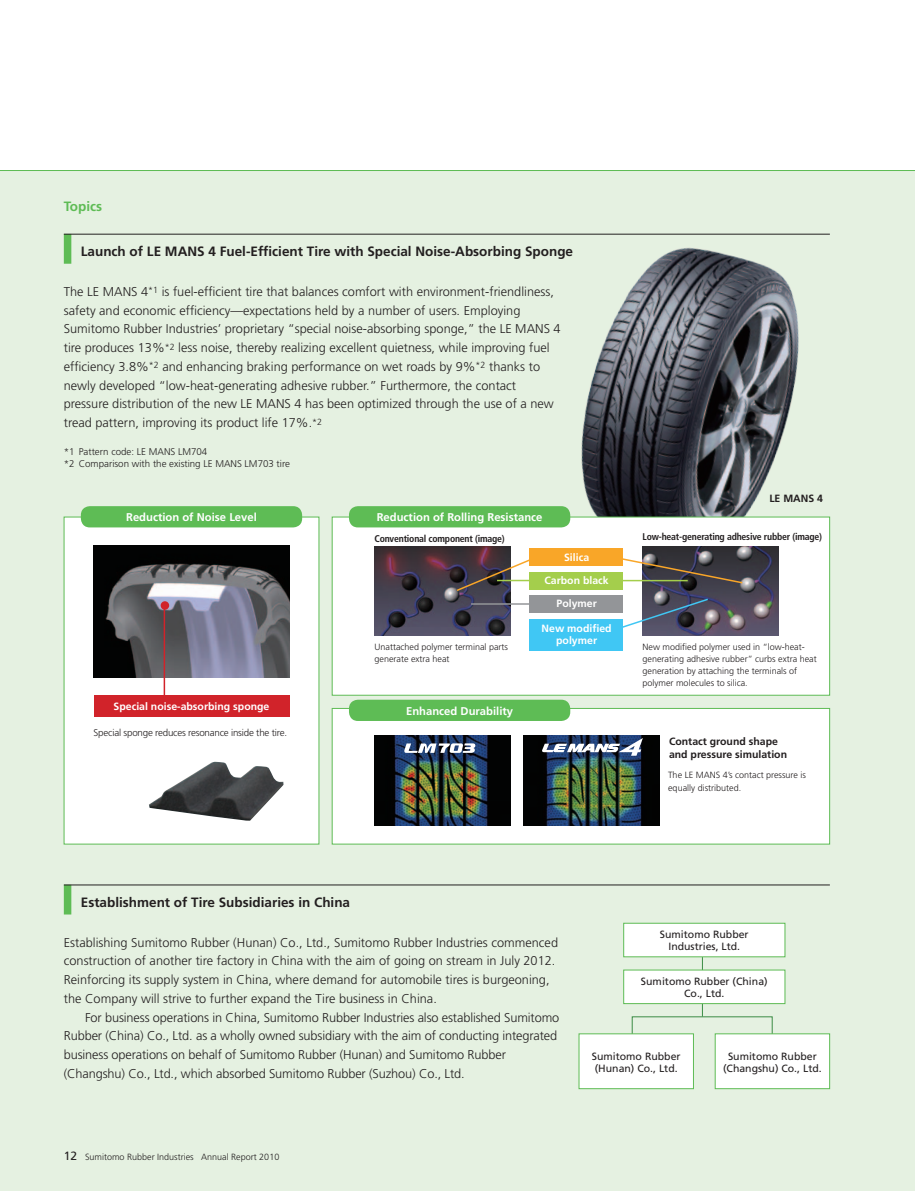
<style>
.page{position:relative;width:915px;height:1191px;background:#fff}
.page>*{position:absolute;margin:0;border:0;box-sizing:border-box;transform-origin:0 0}
.t1{font:700 13.5px "Frutiger";color:#231f20}
.t2{font:700 13.5px "Frutiger";color:#5ebc55}
.t3{font:300 12.75px/18.8px "Frutiger";color:#231f20}
.t4{font:700 11.25px "Frutiger";color:#fff}
.t5{font:10.5px/12px "Frutiger";color:#231f20;text-align:center}
.t6{font:700 10.5px/12px "Frutiger";color:#fff;text-align:center}
.t7{font:700 10.5px/13.5px "Frutiger";color:#231f20}
.t8{font:700 condensed 9.75px "Frutiger";letter-spacing:-.02em;color:#231f20}
.t9{font:300 9.75px/12px "Frutiger";color:#231f20}
.t10{font:300 9.75px "Frutiger";letter-spacing:-.02em;color:#231f20}
.t11{font:300 9px/12px "Frutiger";color:#231f20}
.s1{font-weight:400;font-size:12px}
</style>
<div class="page">
<div style="left:0;top:170px;width:914px;height:1021px;background:#e5f1e1"></div>
<div style="left:64px;top:234px;width:7px;height:30px;background:#5ebc55"></div>
<div style="left:64px;top:884px;width:7px;height:30px;background:#5ebc55"></div>
<img style="left:570px;top:247px;width:255px;height:270px">
<hr style="left:0;top:170px;width:914px;height:1px;background:#5ebc55">
<div style="left:332px;top:517px;width:497px;height:178px;background:#fff"></div>
<img style="left:374px;top:546px;width:136px;height:90px">
<img style="left:642px;top:546px;width:136px;height:90px">
<hr style="left:64px;top:234px;width:765px;height:1px;background:#231f20">
<hr style="left:64px;top:884px;width:765px;height:1px;background:#231f20">
<hr style="left:702px;top:957px;width:1px;height:59px;background:#3b8c45">
<div style="left:631px;top:1016px;width:141px;height:34px;border:1px solid #3b8c45"></div>
<div style="left:623px;top:923px;width:161px;height:34px;background:#fff;border:1px solid #5ebc55"></div>
<div style="left:578px;top:1033px;width:115px;height:56px;background:#fff;border:1px solid #5ebc55"></div>
<div style="left:714px;top:1033px;width:115px;height:56px;background:#fff;border:1px solid #5ebc55"></div>
<div style="left:623px;top:969px;width:161px;height:34px;background:#fff"></div>
<div style="left:64px;top:517px;width:255px;height:327px;background:#fff"></div>
<div style="left:332px;top:708px;width:497px;height:136px;background:#fff;border:1px solid #5ebc55"></div>
<div style="left:94px;top:695px;width:195px;height:21px;background:#d1232a"></div>
<div style="left:81px;top:506px;width:221px;height:21px;background:#5ebc55;border-radius:9px"></div>
<div style="left:349px;top:506px;width:221px;height:21px;background:#5ebc55;border-radius:9px"></div>
<div style="left:349px;top:699px;width:221px;height:22px;background:#5ebc55;border-radius:9px"></div>
<svg style="left:455px;top:554px;width:86px;height:38px"></svg>
<div style="left:529px;top:549px;width:93px;height:17px;background:#f9a628"></div>
<svg style="left:622px;top:555px;width:121px;height:29px;background:#65605f"></svg>
<div style="left:529px;top:572px;width:93px;height:17px;background:#a4ce4c"></div>
<div style="left:529px;top:595px;width:93px;height:17px;background:#939598"></div>
<div style="left:529px;top:619px;width:93px;height:32px;background:#40c7f4"></div>
<hr style="left:497px;top:580px;width:42px;height:1px;background:#a4ce4c">
<hr style="left:613px;top:580px;width:74px;height:1px;background:#a4ce4c">
<hr style="left:471px;top:603px;width:68px;height:2px;background:#939598">
<svg style="left:618px;top:597px;width:91px;height:32px"></svg>
<img style="left:374px;top:736px;width:136px;height:89px">
<img style="left:523px;top:736px;width:136px;height:89px">
<img style="left:149px;top:761px;width:134px;height:59px">
<svg style="left:404px;top:743px;width:71px;height:10px"></svg>
<svg style="left:542px;top:738px;width:100px;height:17px"></svg>
<img style="left:94px;top:546px;width:195px;height:131px">
<div style="left:161px;top:601px;width:8px;height:9px;background:#d1232a;border-radius:50%"></div>
<hr style="left:163px;top:605px;width:2px;height:94px;background:#d1232a">
<p class="t2" style="left:64px;top:199px;width:40px">Topics</p>
<p class="t1" style="left:81px;top:243px;width:493px">Launch of LE MANS 4 Fuel-Efficient Tire with Special Noise-Absorbing Sponge</p>
<p class="t3" style="left:64px;top:282px;width:498px">The LE MANS 4<sup>*1</sup> is fuel-efficient tire that balances comfort with environment-friendliness, safety and economic efficiency—expectations held by a number of users. Employing Sumitomo Rubber Industries’ proprietary “special noise-absorbing sponge,” the LE MANS 4 tire produces 13%<sup>*2</sup> less noise, thereby realizing excellent quietness, while improving fuel efficiency 3.8%<sup>*2</sup> and enhancing braking performance on wet roads by 9%<sup>*2</sup> thanks to newly developed “low-heat-generating adhesive rubber.” Furthermore, the contact pressure distribution of the new LE MANS 4 has been optimized through the use of a new tread pattern, improving its product life 17%.<sup>*2</sup></p>
<p class="t9" style="left:64px;top:445px;width:227px">*1 Pattern code: LE MANS LM704<br>*2 Comparison with the existing LE MANS LM703 tire</p>
<p class="t4" style="left:126px;top:510px;width:132px">Reduction of Noise Level</p>
<p class="t4" style="left:376px;top:510px;width:167px">Reduction of Rolling Resistance</p>
<p class="t7" style="left:769px;top:492px;width:55px">LE MANS 4</p>
<p class="t8" style="left:374px;top:533px;width:132px">Conventional component (image)</p>
<p class="t8" style="left:642px;top:531px;width:181px">Low-heat-generating adhesive rubber (image)</p>
<p class="t6" style="left:113px;top:700px;width:157px">Special noise-absorbing sponge</p>
<p class="t10" style="left:94px;top:726px;width:195px">Special sponge reduces resonance inside the tire.</p>
<p class="t6" style="left:564px;top:551px;width:27px">Silica</p>
<p class="t6" style="left:544px;top:574px;width:66px">Carbon black</p>
<p class="t6" style="left:556px;top:597px;width:42px">Polymer</p>
<p class="t6" style="left:541px;top:622px;width:72px">New modified polymer</p>
<p class="t11" style="left:374px;top:641px;width:135px">Unattached polymer terminal parts generate extra heat</p>
<p class="t11" style="left:642px;top:641px;width:176px">New modified polymer used in “low-heat&shy;generating adhesive rubber” curbs extra heat generation by attaching the terminals of polymer molecules to silica.</p>
<p class="t4" style="left:406px;top:704px;width:108px">Enhanced Durability</p>
<p class="t7" style="left:668px;top:734px;width:120px">Contact ground shape and pressure simulation</p>
<p class="t11" style="left:668px;top:767px;width:139px;line-height:13.5px">The LE MANS 4’s contact pressure is equally distributed.</p>
<p class="t1" style="left:81px;top:894px;width:271px">Establishment of Tire Subsidiaries in China</p>
<p class="t3" style="left:64px;top:932px;width:495px">Establishing Sumitomo Rubber (Hunan) Co., Ltd., Sumitomo Rubber Industries commenced construction of another tire factory in China with the aim of going on stream in July 2012.<br>Reinforcing its supply system in China, where demand for automobile tires is burgeoning, the Company will strive to further expand the Tire business in China.</p>
<p class="t3" style="left:64px;top:1007px;width:497px;text-indent:21px">For business operations in China, Sumitomo Rubber Industries also established Sumitomo Rubber (China) Co., Ltd. as a wholly owned subsidiary with the aim of conducting integrated business operations on behalf of Sumitomo Rubber (Hunan) and Sumitomo Rubber (Changshu) Co., Ltd., which absorbed Sumitomo Rubber (Suzhou) Co., Ltd.</p>
<p class="t11" style="left:64px;top:1151px;width:217px"><span class="s1">12</span> Sumitomo Rubber Industries Annual Report 2010</p>
<p class="t5" style="left:659px;top:928px;width:90px">Sumitomo Rubber<br>Industries, Ltd.</p>
<p class="t5" style="left:640px;top:975px;width:128px">Sumitomo Rubber (China)<br>Co., Ltd.</p>
<p class="t5" style="left:591px;top:1049px;width:90px;text-align:left">Sumitomo Rubber (Hunan) Co., Ltd.</p>
<p class="t5" style="left:722px;top:1049px;width:100px">Sumitomo Rubber (Changshu) Co., Ltd.</p>
</div>
